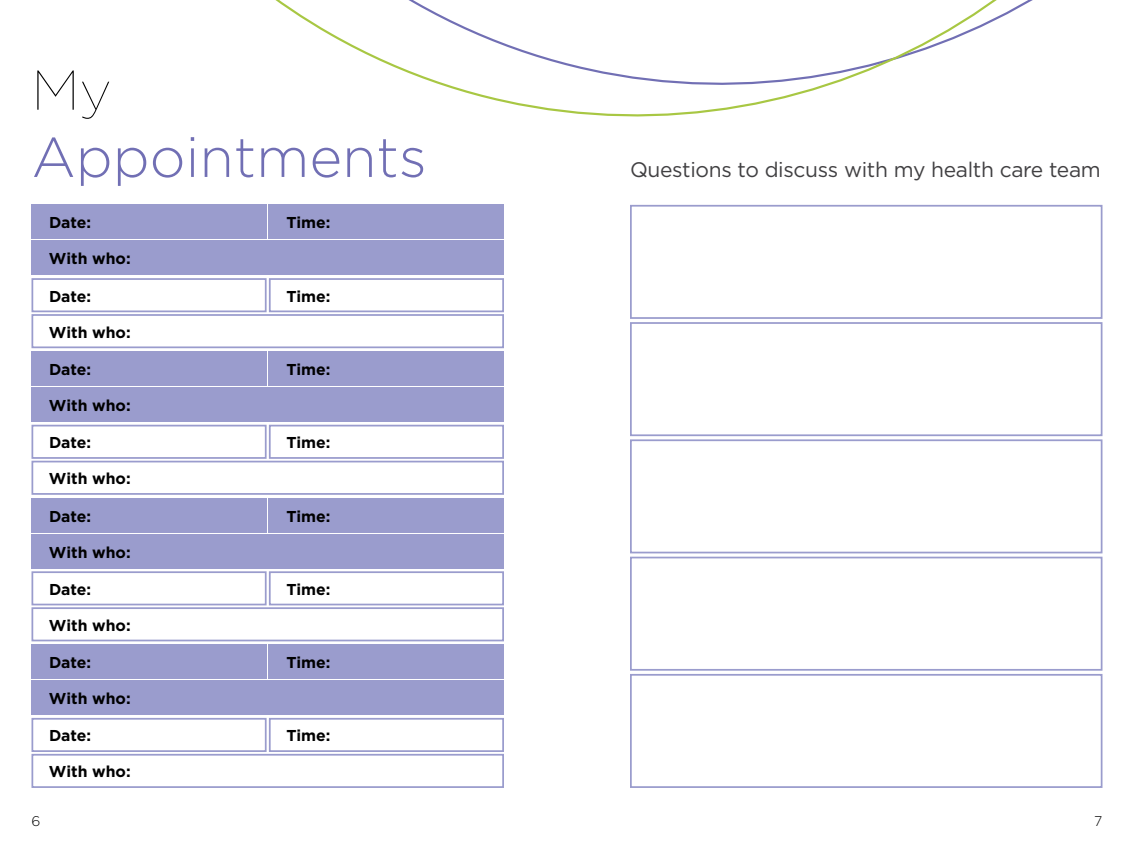
<style>
.page{position:relative;width:1134px;height:851px;background:#fff}
.page>*{position:absolute;margin:0;border:0;box-sizing:border-box;transform-origin:0 0}
.t1{font:300 56px "Gotham";color:#716fb4}
.t2{font:100 56px "Gotham";color:#000}
.t3{font:21px "Gotham";letter-spacing:-.015em;color:#414042}
.t4{font:700 15.75px "Gotham";color:#000}
.t5{font:300 14px "Gotham";color:#000}
</style>
<div class="page">
<svg style="left:275px;top:0;width:758px;height:117px"></svg>
<div style="left:630px;top:205px;width:472px;height:114px;border:2px solid #9a9ccd"></div>
<div style="left:630px;top:322px;width:472px;height:114px;border:2px solid #9a9ccd"></div>
<div style="left:630px;top:439px;width:472px;height:114px;border:2px solid #9a9ccd"></div>
<div style="left:630px;top:556px;width:472px;height:114px;border:2px solid #9a9ccd"></div>
<div style="left:630px;top:674px;width:472px;height:114px;border:2px solid #9a9ccd"></div>
<div style="left:32px;top:205px;width:235px;height:34px;background:#9a9ccd"></div>
<div style="left:32px;top:241px;width:472px;height:34px;background:#9a9ccd"></div>
<div style="left:269px;top:205px;width:235px;height:34px;background:#9a9ccd"></div>
<div style="left:32px;top:278px;width:235px;height:34px;border:2px solid #9a9ccd"></div>
<div style="left:32px;top:314px;width:472px;height:34px;border:2px solid #9a9ccd"></div>
<div style="left:269px;top:278px;width:235px;height:34px;border:2px solid #9a9ccd"></div>
<div style="left:32px;top:351px;width:235px;height:34px;background:#9a9ccd"></div>
<div style="left:32px;top:387px;width:472px;height:34px;background:#9a9ccd"></div>
<div style="left:269px;top:351px;width:235px;height:34px;background:#9a9ccd"></div>
<div style="left:32px;top:424px;width:235px;height:35px;border:2px solid #9a9ccd"></div>
<div style="left:32px;top:460px;width:472px;height:35px;border:2px solid #9a9ccd"></div>
<div style="left:269px;top:424px;width:235px;height:35px;border:2px solid #9a9ccd"></div>
<div style="left:32px;top:498px;width:235px;height:34px;background:#9a9ccd"></div>
<div style="left:32px;top:534px;width:472px;height:34px;background:#9a9ccd"></div>
<div style="left:269px;top:498px;width:235px;height:34px;background:#9a9ccd"></div>
<div style="left:32px;top:571px;width:235px;height:34px;border:2px solid #9a9ccd"></div>
<div style="left:32px;top:607px;width:472px;height:34px;border:2px solid #9a9ccd"></div>
<div style="left:269px;top:571px;width:235px;height:34px;border:2px solid #9a9ccd"></div>
<div style="left:32px;top:644px;width:235px;height:34px;background:#9a9ccd"></div>
<div style="left:32px;top:680px;width:472px;height:34px;background:#9a9ccd"></div>
<div style="left:269px;top:644px;width:235px;height:34px;background:#9a9ccd"></div>
<div style="left:32px;top:717px;width:235px;height:35px;border:2px solid #9a9ccd"></div>
<div style="left:32px;top:753px;width:472px;height:35px;border:2px solid #9a9ccd"></div>
<div style="left:269px;top:717px;width:235px;height:35px;border:2px solid #9a9ccd"></div>
<h1 class="t2" style="left:32px;top:60px;width:81px">My</h1>
<h1 class="t1" style="left:32px;top:127px;width:397px">Appointments</h1>
<p class="t4" style="left:49px;top:214px;width:44px">Date:</p>
<p class="t4" style="left:286px;top:214px;width:46px">Time:</p>
<p class="t4" style="left:49px;top:250px;width:83px">With who:</p>
<p class="t4" style="left:49px;top:287px;width:44px">Date:</p>
<p class="t4" style="left:286px;top:287px;width:46px">Time:</p>
<p class="t4" style="left:49px;top:323px;width:83px">With who:</p>
<p class="t4" style="left:49px;top:360px;width:44px">Date:</p>
<p class="t4" style="left:286px;top:360px;width:46px">Time:</p>
<p class="t4" style="left:49px;top:396px;width:83px">With who:</p>
<p class="t4" style="left:49px;top:433px;width:44px">Date:</p>
<p class="t4" style="left:286px;top:433px;width:46px">Time:</p>
<p class="t4" style="left:49px;top:469px;width:83px">With who:</p>
<p class="t4" style="left:49px;top:507px;width:44px">Date:</p>
<p class="t4" style="left:286px;top:507px;width:46px">Time:</p>
<p class="t4" style="left:49px;top:543px;width:83px">With who:</p>
<p class="t4" style="left:49px;top:580px;width:44px">Date:</p>
<p class="t4" style="left:286px;top:580px;width:46px">Time:</p>
<p class="t4" style="left:49px;top:616px;width:83px">With who:</p>
<p class="t4" style="left:49px;top:653px;width:44px">Date:</p>
<p class="t4" style="left:286px;top:653px;width:46px">Time:</p>
<p class="t4" style="left:49px;top:689px;width:83px">With who:</p>
<p class="t4" style="left:49px;top:726px;width:44px">Date:</p>
<p class="t4" style="left:286px;top:726px;width:46px">Time:</p>
<p class="t4" style="left:49px;top:762px;width:83px">With who:</p>
<h2 class="t3" style="left:630px;top:158px;width:472px">Questions to discuss with my health care team</h2>
<p class="t5" style="left:32px;top:813px;width:10px">6</p>
<p class="t5" style="left:1094px;top:813px;width:10px">7</p>
</div>
